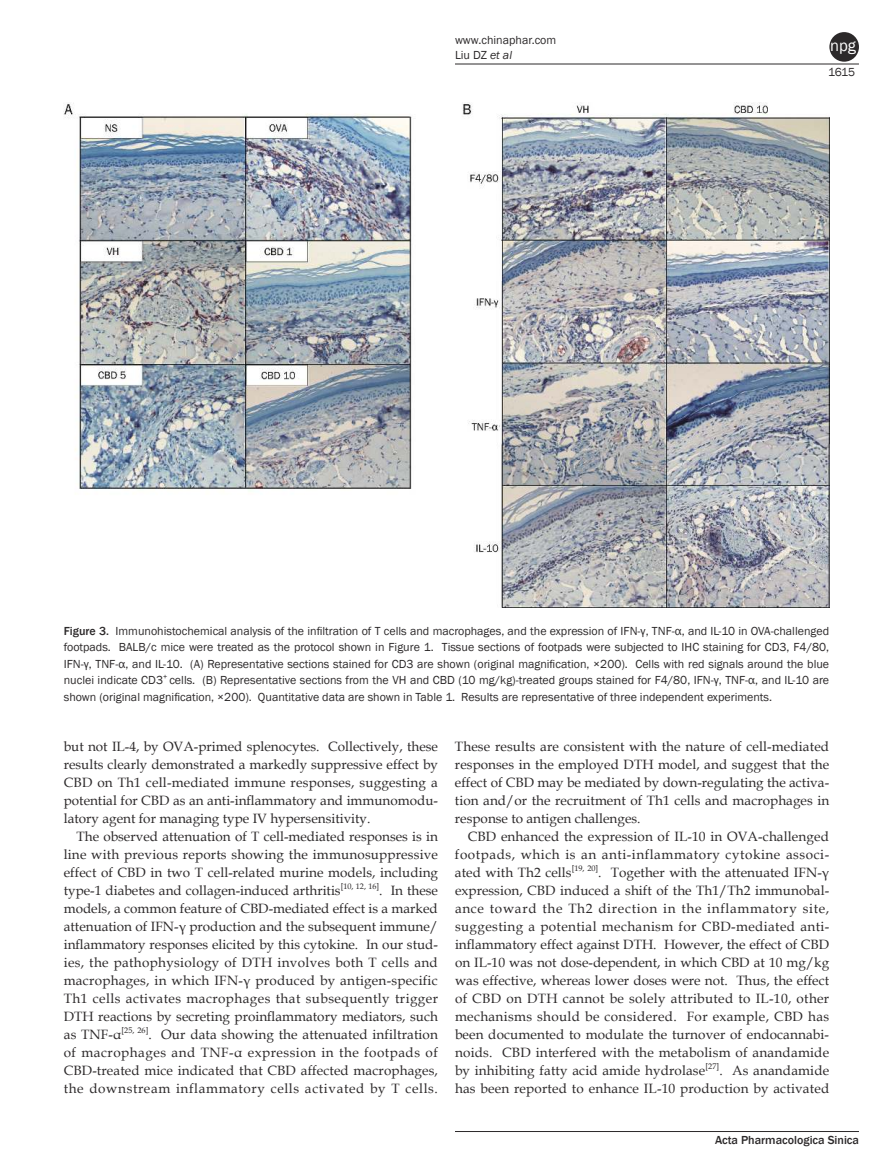
<style>
.page{position:relative;width:893px;height:1170px;background:#fff}
.page>*{position:absolute;margin:0;border:0;box-sizing:border-box;transform-origin:0 0}
.t1{font:16.5px "Franklin Gothic";color:#fff}
.t2{font:13.5px/18px "Book Antiqua";letter-spacing:.005em;color:#2c292a;text-align:justify}
.t3{font:12px/16.5px "Franklin Gothic";color:#2c292a}
.t4{font:500 12px "Franklin Gothic";color:#2c292a}
.s1{font-style:italic}
.s2{font-weight:500}
</style>
<div class="page">
<hr style="left:455px;top:64px;width:404px;height:1px;background:#2c292a">
<hr style="left:455px;top:1131px;width:404px;height:1px;background:#2c292a">
<div style="left:829px;top:32px;width:30px;height:30px;background:#2c292a;border-radius:50%"></div>
<img style="left:64px;top:102px;width:765px;height:505px">
<p class="t3" style="left:455px;top:33px;width:103px;line-height:15px">www.chinaphar.com<br>Liu DZ <span class="s1">et al</span></p>
<p class="t1" style="left:830px;top:39px;width:27px">npg</p>
<p class="t3" style="left:828px;top:64px;width:29px">1615</p>
<p class="t3" style="left:64px;top:622px;width:767px;text-align:justify"><span class="s2">Figure 3.</span> Immunohistochemical analysis of the infiltration of T cells and macrophages, and the expression of IFN-γ, TNF-α, and IL-10 in OVA-challenged footpads. BALB/c mice were treated as the protocol shown in Figure 1. Tissue sections of footpads were subjected to IHC staining for CD3, F4/80, IFN-γ, TNF-α, and IL-10. (A) Representative sections stained for CD3 are shown (original magnification, ×200). Cells with red signals around the blue nuclei indicate CD3<sup>+</sup> cells. (B) Representative sections from the VH and CBD (10 mg/kg)-treated groups stained for F4/80, IFN-γ, TNF-α, and IL-10 are shown (original magnification, ×200). Quantitative data are shown in Table 1. Results are representative of three independent experiments.</p>
<p class="t2" style="left:64px;top:738px;width:376px">but not IL-4, by OVA-primed splenocytes. Collectively, these results clearly demonstrated a markedly suppressive effect by CBD on Th1 cell-mediated immune responses, suggesting a potential for CBD as an anti-inflammatory and immunomodu&shy;latory agent for managing type IV hypersensitivity.</p>
<p class="t2" style="left:64px;top:828px;width:376px;text-indent:13px">The observed attenuation of T cell-mediated responses is in line with previous reports showing the immunosuppressive effect of CBD in two T cell-related murine models, including type-1 diabetes and collagen-induced arthritis<sup>[10,</sup> <sup>12,</sup> <sup>16]</sup>. In these models, a common feature of CBD-mediated effect is a marked attenuation of IFN-γ production and the subsequent immune/ inflammatory responses elicited by this cytokine. In our stud&shy;ies, the pathophysiology of DTH involves both T cells and macrophages, in which IFN-γ produced by antigen-specific Th1 cells activates macrophages that subsequently trigger DTH reactions by secreting proinflammatory mediators, such as TNF-α<sup>[25,</sup> <sup>26]</sup>. Our data showing the attenuated infiltration of macrophages and TNF-α expression in the footpads of CBD-treated mice indicated that CBD affected macrophages, the downstream inflammatory cells activated by T cells.</p>
<p class="t2" style="left:455px;top:738px;width:376px">These results are consistent with the nature of cell-mediated responses in the employed DTH model, and suggest that the effect of CBD may be mediated by down-regulating the activa&shy;tion and/or the recruitment of Th1 cells and macrophages in response to antigen challenges.</p>
<p class="t2" style="left:455px;top:827px;width:376px;text-indent:13px">CBD enhanced the expression of IL-10 in OVA-challenged footpads, which is an anti-inflammatory cytokine associ&shy;ated with Th2 cells<sup>[19,</sup> <sup>20]</sup>. Together with the attenuated IFN-γ expression, CBD induced a shift of the Th1/Th2 immunobal&shy;ance toward the Th2 direction in the inflammatory site, suggesting a potential mechanism for CBD-mediated anti&shy;inflammatory effect against DTH. However, the effect of CBD on IL-10 was not dose-dependent, in which CBD at 10 mg/kg was effective, whereas lower doses were not. Thus, the effect of CBD on DTH cannot be solely attributed to IL-10, other mechanisms should be considered. For example, CBD has been documented to modulate the turnover of endocannabi&shy;noids. CBD interfered with the metabolism of anandamide by inhibiting fatty acid amide hydrolase<sup>[27]</sup>. As anandamide has been reported to enhance IL-10 production by activated</p>
<p class="t4" style="left:715px;top:1134px;width:145px">Acta Pharmacologica Sinica</p>
</div>
